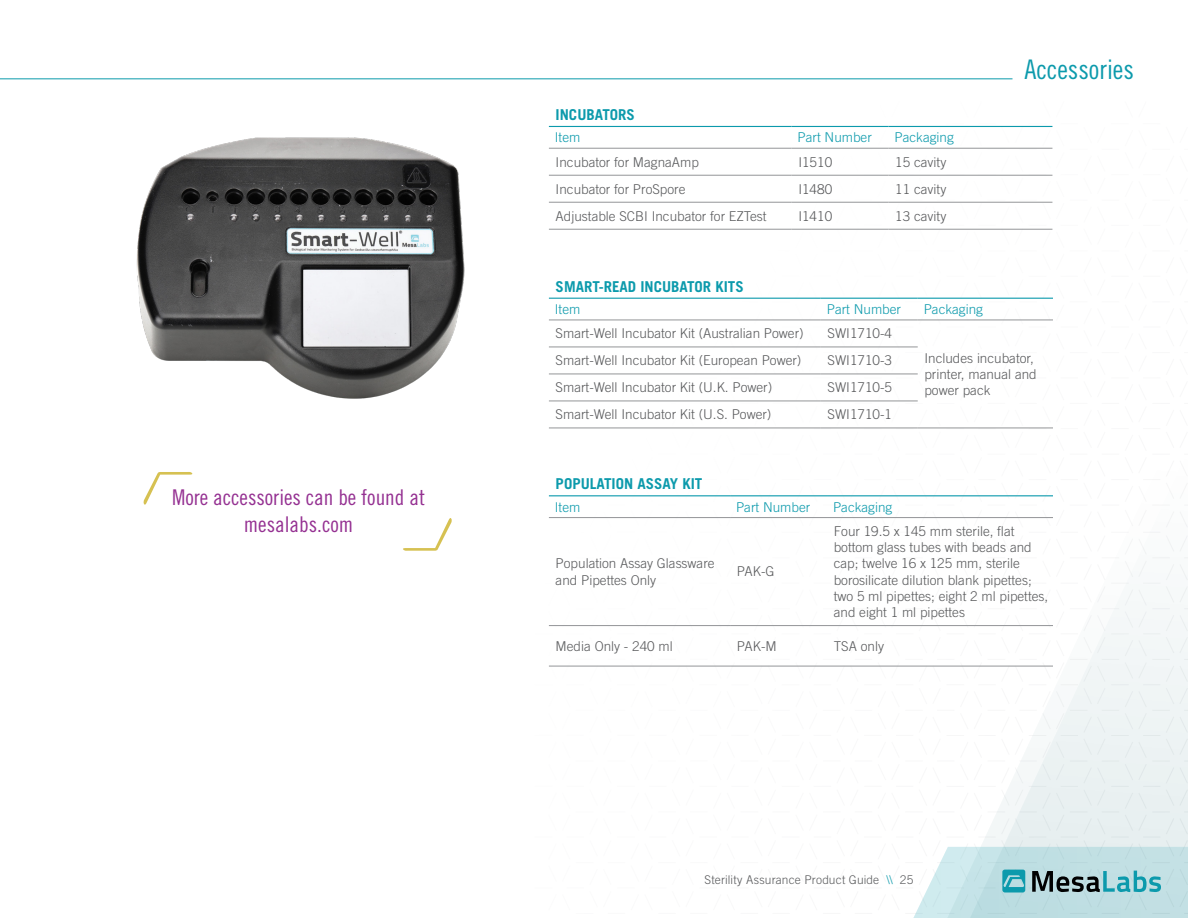
<style>
.page{position:relative;width:1188px;height:918px;background:#fff}
.page>*{position:absolute;margin:0;border:0;box-sizing:border-box;transform-origin:0 0}
.t1{font:27px "Trade Gothic LT Pro Cn 18";color:#0c9aac}
.t2{font:21.75px/26px "Trade Gothic LT Pro Cn 18";color:#953192;text-align:center}
.t3{font:700 15px "Trade Gothic LT Std";color:#0c9aac}
.t4{font:300 13.5px/16.2px "Trade Gothic LT Std";color:#58595b}
.t5{font:300 13.5px "Trade Gothic LT Std";color:#0c9aac}
.t6{font:300 12px "Trade Gothic LT Std";letter-spacing:.01em;color:#58595b}
.s1{color:#0c9aac}
</style>
<div class="page">
<svg style="left:548px;top:228px;width:233px;height:71px"></svg>
<svg style="left:548px;top:319px;width:298px;height:178px"></svg>
<svg style="left:846px;top:147px;width:342px;height:700px"></svg>
<svg style="left:913px;top:847px;width:275px;height:71px;background:#b7d8dc"></svg>
<hr style="left:0;top:78px;width:1012px;height:1px;background:#0c9aac">
<svg style="left:403px;top:518px;width:49px;height:33px"></svg>
<svg style="left:143px;top:472px;width:50px;height:33px"></svg>
<hr style="left:549px;top:126px;width:243px;height:1px;background:#0c9aac">
<hr style="left:792px;top:126px;width:97px;height:1px;background:#0c9aac">
<hr style="left:889px;top:126px;width:163px;height:1px;background:#0c9aac">
<hr style="left:549px;top:148px;width:243px;height:1px;background:#939598">
<hr style="left:792px;top:148px;width:97px;height:1px;background:#939598">
<hr style="left:889px;top:148px;width:163px;height:1px;background:#939598">
<hr style="left:549px;top:175px;width:243px;height:1px;background:#939598">
<hr style="left:792px;top:175px;width:97px;height:1px;background:#939598">
<hr style="left:889px;top:175px;width:163px;height:1px;background:#939598">
<hr style="left:549px;top:202px;width:243px;height:1px;background:#939598">
<hr style="left:792px;top:202px;width:97px;height:1px;background:#939598">
<hr style="left:889px;top:202px;width:163px;height:1px;background:#939598">
<hr style="left:549px;top:229px;width:243px;height:1px;background:#939598">
<hr style="left:792px;top:229px;width:97px;height:1px;background:#939598">
<hr style="left:889px;top:229px;width:163px;height:1px;background:#939598">
<hr style="left:549px;top:495px;width:181px;height:1px;background:#0c9aac">
<hr style="left:730px;top:495px;width:97px;height:1px;background:#0c9aac">
<hr style="left:827px;top:495px;width:226px;height:1px;background:#0c9aac">
<hr style="left:549px;top:517px;width:181px;height:1px;background:#939598">
<hr style="left:730px;top:517px;width:97px;height:1px;background:#939598">
<hr style="left:827px;top:517px;width:226px;height:1px;background:#939598">
<hr style="left:549px;top:625px;width:181px;height:1px;background:#939598">
<hr style="left:730px;top:625px;width:97px;height:1px;background:#939598">
<hr style="left:827px;top:625px;width:226px;height:1px;background:#939598">
<hr style="left:549px;top:666px;width:181px;height:1px;background:#939598">
<hr style="left:730px;top:666px;width:97px;height:1px;background:#939598">
<hr style="left:827px;top:666px;width:226px;height:1px;background:#939598">
<hr style="left:549px;top:298px;width:272px;height:1px;background:#0c9aac">
<hr style="left:821px;top:298px;width:97px;height:1px;background:#0c9aac">
<hr style="left:918px;top:298px;width:135px;height:1px;background:#0c9aac">
<hr style="left:549px;top:320px;width:272px;height:1px;background:#939598">
<hr style="left:821px;top:320px;width:97px;height:1px;background:#939598">
<hr style="left:918px;top:320px;width:135px;height:1px;background:#939598">
<hr style="left:549px;top:347px;width:272px;height:1px;background:#939598">
<hr style="left:821px;top:347px;width:97px;height:1px;background:#939598">
<hr style="left:549px;top:374px;width:272px;height:1px;background:#939598">
<hr style="left:821px;top:374px;width:97px;height:1px;background:#939598">
<hr style="left:549px;top:401px;width:272px;height:1px;background:#939598">
<hr style="left:821px;top:401px;width:97px;height:1px;background:#939598">
<hr style="left:549px;top:428px;width:272px;height:1px;background:#939598">
<hr style="left:821px;top:428px;width:97px;height:1px;background:#939598">
<hr style="left:918px;top:428px;width:135px;height:1px;background:#939598">
<img style="left:136px;top:137px;width:329px;height:262px">
<h2 class="t2" style="left:172px;top:485px;width:254px">More accessories can be found at mesalabs.com</h2>
<p class="t3" style="left:556px;top:105px;width:81px">INCUBATORS</p>
<p class="t5" style="left:555px;top:129px;width:27px">Item</p>
<p class="t5" style="left:798px;top:129px;width:76px">Part Number</p>
<p class="t5" style="left:895px;top:129px;width:61px">Packaging</p>
<p class="t4" style="left:556px;top:154px;width:145px">Incubator for MagnaAmp</p>
<p class="t4" style="left:798px;top:154px;width:35px">I1510</p>
<p class="t4" style="left:895px;top:154px;width:53px">15 cavity</p>
<p class="t4" style="left:556px;top:181px;width:131px">Incubator for ProSpore</p>
<p class="t4" style="left:798px;top:181px;width:35px">I1480</p>
<p class="t4" style="left:895px;top:181px;width:53px">11 cavity</p>
<p class="t4" style="left:556px;top:208px;width:213px">Adjustable SCBI Incubator for EZTest</p>
<p class="t4" style="left:798px;top:208px;width:35px">I1410</p>
<p class="t4" style="left:895px;top:208px;width:53px">13 cavity</p>
<h1 class="t1" style="left:1024px;top:53px;width:111px">Accessories</h1>
<p class="t3" style="left:556px;top:277px;width:190px">SMART-READ INCUBATOR KITS</p>
<p class="t5" style="left:555px;top:301px;width:27px">Item</p>
<p class="t5" style="left:827px;top:301px;width:76px">Part Number</p>
<p class="t5" style="left:924px;top:301px;width:61px">Packaging</p>
<p class="t4" style="left:556px;top:325px;width:250px">Smart-Well Incubator Kit (Australian Power)</p>
<p class="t4" style="left:828px;top:325px;width:66px">SWI1710-4</p>
<p class="t4" style="left:924px;top:350px;width:114px">Includes incubator, printer, manual and power pack</p>
<p class="t4" style="left:556px;top:352px;width:247px">Smart-Well Incubator Kit (European Power)</p>
<p class="t4" style="left:828px;top:352px;width:66px">SWI1710-3</p>
<p class="t4" style="left:556px;top:379px;width:218px">Smart-Well Incubator Kit (U.K. Power)</p>
<p class="t4" style="left:828px;top:379px;width:66px">SWI1710-5</p>
<p class="t4" style="left:556px;top:406px;width:217px">Smart-Well Incubator Kit (U.S. Power)</p>
<p class="t4" style="left:828px;top:406px;width:66px">SWI1710-1</p>
<p class="t3" style="left:556px;top:475px;width:148px">POPULATION ASSAY KIT</p>
<p class="t5" style="left:555px;top:499px;width:27px">Item</p>
<p class="t5" style="left:736px;top:499px;width:76px">Part Number</p>
<p class="t5" style="left:833px;top:499px;width:61px">Packaging</p>
<p class="t4" style="left:556px;top:555px;width:160px">Population Assay Glassware and Pipettes Only</p>
<p class="t4" style="left:737px;top:563px;width:39px">PAK-G</p>
<p class="t4" style="left:834px;top:523px;width:216px">Four 19.5 x 145 mm sterile, flat bottom glass tubes with beads and cap; twelve 16 x 125 mm, sterile borosilicate dilution blank pipettes; two 5 ml pipettes; eight 2 ml pipettes, and eight 1 ml pipettes</p>
<p class="t4" style="left:556px;top:638px;width:119px">Media Only - 240 ml</p>
<p class="t4" style="left:737px;top:638px;width:41px">PAK-M</p>
<p class="t4" style="left:834px;top:638px;width:52px">TSA only</p>
<p class="t6" style="left:705px;top:873px;width:210px">Sterility Assurance Product Guide <span class="s1">\\</span> 25</p>
</div>
